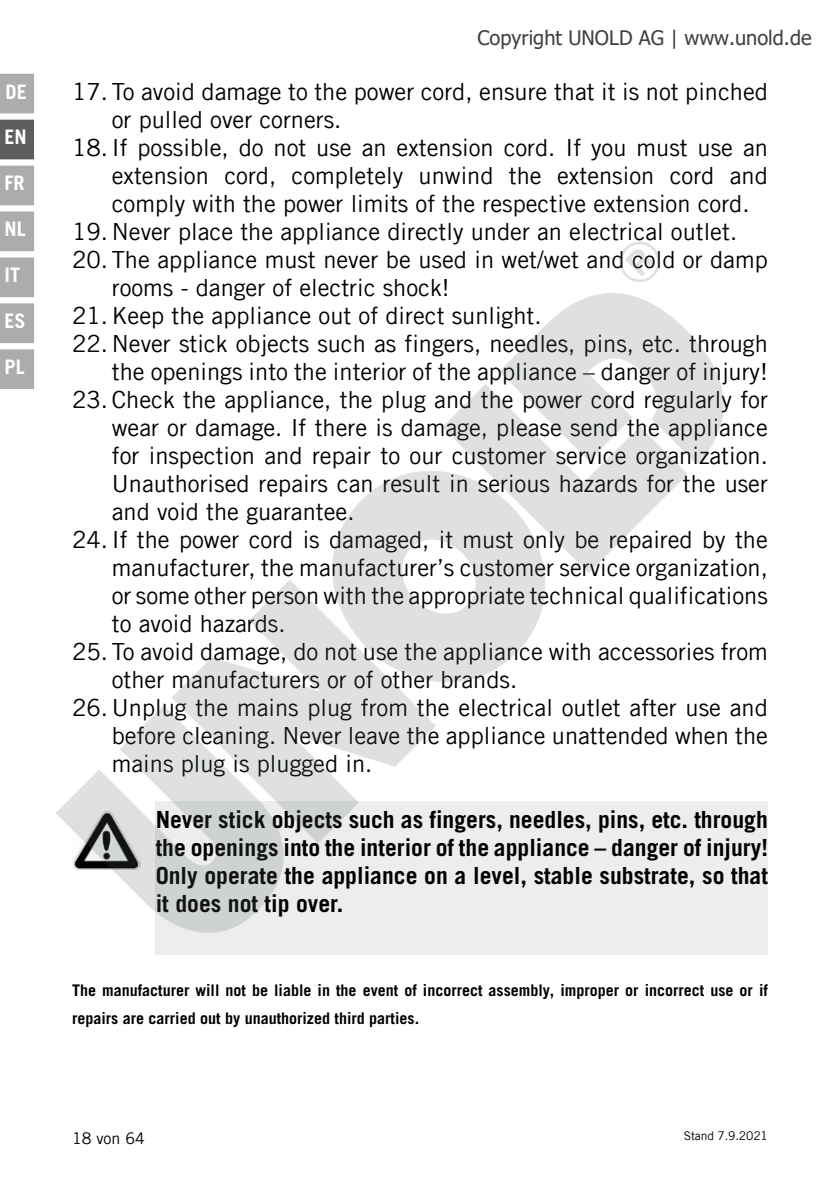
<style>
.page{position:relative;width:840px;height:1191px;background:#fff}
.page>*{position:absolute;margin:0;border:0;box-sizing:border-box;transform-origin:0 0}
.t1{font:23.6px/28px "Trade Gothic LT Com";color:#000;text-align:right}
.t2{font:700 23.6px/28px "Trade Gothic LT Com";color:#000;text-align:justify}
.t3{font:20px "Tahoma";color:#404040}
.t4{font:700 20px "Trade Gothic LT Com";color:#fff}
.t5{font:700 16px/28px "Trade Gothic LT Com";color:#000}
.t6{font:16px "Trade Gothic LT Com";color:#000}
.t7{font:12px "Trade Gothic LT Com";letter-spacing:-.01em;color:#000}
</style>
<div class="page">
<div style="left:0;top:74px;width:34px;height:39px;background:#acacac"></div>
<div style="left:0;top:120px;width:34px;height:39px;background:#5f5e5e"></div>
<div style="left:0;top:166px;width:34px;height:39px;background:#acacac"></div>
<div style="left:0;top:211px;width:34px;height:40px;background:#acacac"></div>
<div style="left:0;top:257px;width:34px;height:40px;background:#acacac"></div>
<div style="left:0;top:303px;width:34px;height:40px;background:#acacac"></div>
<div style="left:0;top:349px;width:34px;height:40px;background:#acacac"></div>
<div style="left:156px;top:801px;width:611px;height:153px;background:#ededed"></div>
<svg style="left:543px;top:293px;width:181px;height:182px;fill:#dee0e1"></svg>
<svg style="left:442px;top:328px;width:245px;height:245px;fill:#dee0e1"></svg>
<svg style="left:332px;top:428px;width:255px;height:254px;fill:#dee0e1"></svg>
<svg style="left:172px;top:579px;width:264px;height:264px;fill:#dee0e1"></svg>
<svg style="left:56px;top:702px;width:260px;height:253px"></svg>
<svg style="left:619px;top:241px;width:41px;height:41px"></svg>
<p class="t4" style="left:6px;top:80px;width:23px">DE</p>
<p class="t4" style="left:5px;top:125px;width:24px">EN</p>
<p class="t4" style="left:5px;top:171px;width:22px">FR</p>
<p class="t4" style="left:5px;top:217px;width:23px">NL</p>
<p class="t4" style="left:5px;top:262px;width:17px">IT</p>
<p class="t4" style="left:5px;top:308px;width:23px">ES</p>
<p class="t4" style="left:5px;top:354px;width:22px">PL</p>
<p class="t3" style="left:477px;top:25px;width:335px">Copyright UNOLD AG | www.unold.de</p>
<p class="t1" style="left:72px;top:77px;width:697px">17. To avoid damage to the power cord, ensure that it is not pinched</p>
<p class="t1" style="left:112px;top:105px;width:231px">or pulled over corners.</p>
<p class="t1" style="left:72px;top:133px;width:697px">18.If possible, do not use an extension cord. If you must use an</p>
<p class="t1" style="left:112px;top:161px;width:657px">extension cord, completely unwind the extension cord and</p>
<p class="t1" style="left:112px;top:189px;width:639px">comply with the power limits of the respective extension cord.</p>
<p class="t1" style="left:72px;top:217px;width:666px">19. Never place the appliance directly under an electrical outlet.</p>
<p class="t1" style="left:72px;top:245px;width:697px">20. The appliance must never be used in wet/wet and cold or damp</p>
<p class="t1" style="left:112px;top:273px;width:339px">rooms - danger of electric shock!</p>
<p class="t1" style="left:72px;top:301px;width:471px">21.Keep the appliance out of direct sunlight.</p>
<p class="t1" style="left:72px;top:329px;width:697px">22. Never stick objects such as fingers, needles, pins, etc. through the openings into the interior of the appliance – danger of injury!</p>
<p class="t1" style="left:72px;top:385px;width:697px">23. Check the appliance, the plug and the power cord regularly for</p>
<p class="t1" style="left:112px;top:413px;width:657px">wear or damage. If there is damage, please send the appliance</p>
<p class="t1" style="left:112px;top:441px;width:657px">for inspection and repair to our customer service organization.</p>
<p class="t1" style="left:112px;top:469px;width:657px">Unauthorised repairs can result in serious hazards for the user</p>
<p class="t1" style="left:112px;top:497px;width:244px">and void the guarantee.</p>
<p class="t1" style="left:72px;top:525px;width:697px">24.If the power cord is damaged, it must only be repaired by the</p>
<p class="t1" style="left:112px;top:553px;width:657px">manufacturer, the manufacturer’s customer service organization,</p>
<p class="t1" style="left:112px;top:581px;width:657px">or some other person with the appropriate technical qualifications</p>
<p class="t1" style="left:112px;top:609px;width:175px">to avoid hazards.</p>
<p class="t1" style="left:112px;top:637px;width:657px;text-align:left;text-indent:-40px">25. To avoid damage, do not use the appliance with accessories from other manufacturers or of other brands.</p>
<p class="t1" style="left:112px;top:693px;width:657px;text-align:justify;text-indent:-40px">26. Unplug the mains plug from the electrical outlet after use and before cleaning. Never leave the appliance unattended when the mains plug is plugged in.</p>
<p class="t2" style="left:156px;top:805px;width:613px">Never stick objects such as fingers, needles, pins, etc. through the openings into the interior of the appliance – danger of injury!<br>Only operate the appliance on a level, stable substrate, so that it does not tip over.</p>
<p class="t5" style="left:72px;top:976px;width:697px">The manufacturer will not be liable in the event of incorrect assembly, improper or incorrect use or if repairs are carried out by unauthorized third parties.</p>
<p class="t6" style="left:72px;top:1128px;width:74px">18 von 64</p>
<p class="t7" style="left:683px;top:1128px;width:85px">Stand 7.9.2021</p>
</div>
